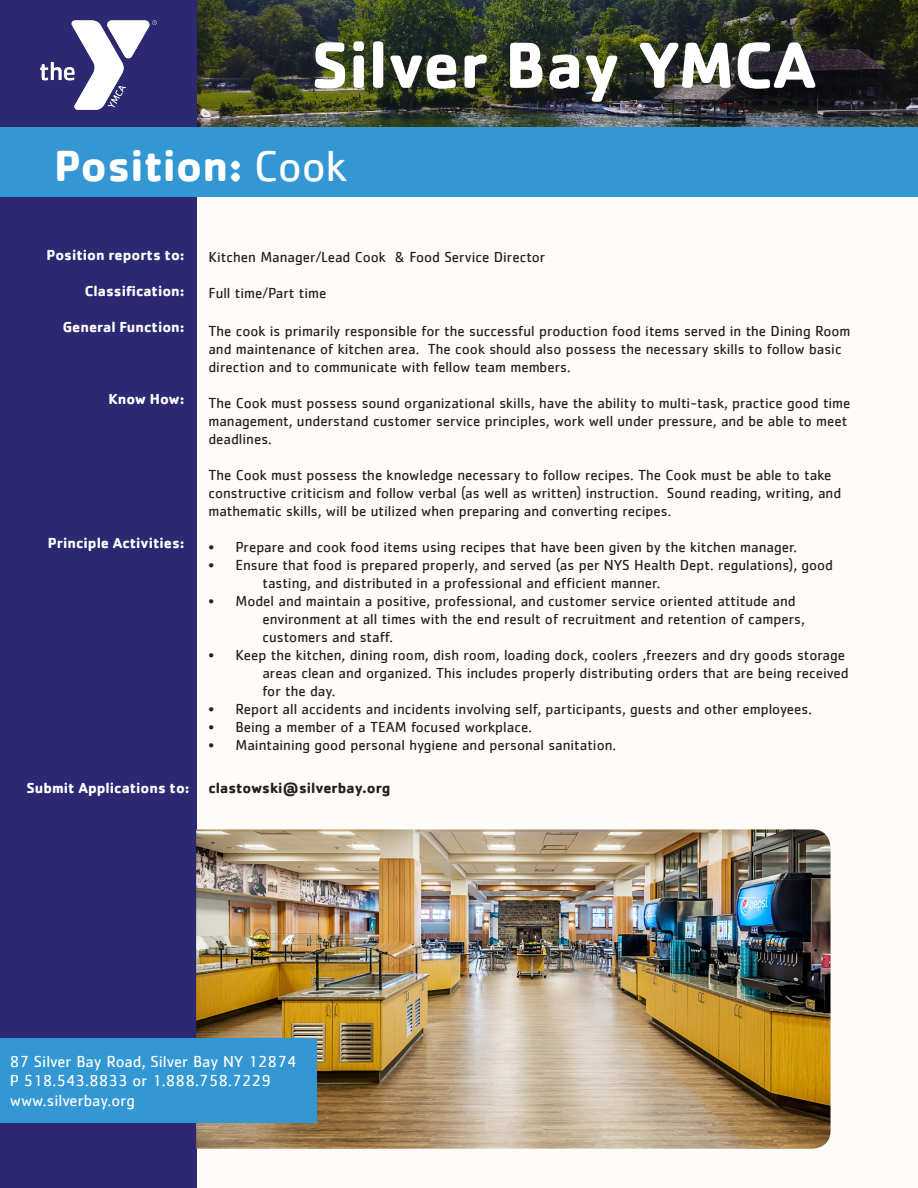
<style>
.page{position:relative;width:918px;height:1188px;background:#fff}
.page>*{position:absolute;margin:0;border:0;box-sizing:border-box;transform-origin:0 0}
.t1{font:700 67.5px "Cachet";color:#fff}
.t2{font:700 45px "Cachet";color:#fff}
.t3{font:16.5px "Cachet";color:#fff}
.t4{font:15px/18px "Cachet";color:#231f20}
.t5{font:700 15px "Cachet";color:#fff}
.t6{font:700 15px "Cachet";color:#231f20}
.s1{font-weight:400}
</style>
<div class="page">
<img style="left:196px;top:0;width:722px;height:127px">
<div style="left:0;top:0;width:196px;height:1188px;background:#2c2872"></div>
<div style="left:0;top:127px;width:918px;height:70px;background:#3297d3"></div>
<img style="left:196px;top:829px;width:635px;height:320px">
<div style="left:0;top:1038px;width:316px;height:85px;background:#3297d3"></div>
<img style="left:40px;top:20px;width:117px;height:90px">
<p class="t1" style="left:311px;top:21px;width:507px">Silver Bay YMCA</p>
<p class="t2" style="left:54px;top:137px;width:294px">Position: <span class="s1">Cook</span></p>
<p class="t5" style="left:47px;top:246px;width:140px">Position reports to:</p>
<p class="t5" style="left:85px;top:282px;width:101px">Classification:</p>
<p class="t5" style="left:63px;top:318px;width:123px">General Function:</p>
<p class="t5" style="left:109px;top:390px;width:78px">Know How:</p>
<p class="t5" style="left:48px;top:534px;width:138px">Principle Activities:</p>
<p class="t5" style="left:26px;top:779px;width:165px">Submit Applications to:</p>
<p class="t4" style="left:208px;top:248px;width:339px">Kitchen Manager/Lead Cook &amp; Food Service Director</p>
<p class="t4" style="left:208px;top:284px;width:119px">Full time/Part time</p>
<p class="t4" style="left:208px;top:321px;width:644px">The cook is primarily responsible for the successful production food items served in the Dining Room and maintenance of kitchen area. The cook should also possess the necessary skills to follow basic direction and to communicate with fellow team members.</p>
<p class="t4" style="left:208px;top:393px;width:644px">The Cook must possess sound organizational skills, have the ability to multi-task, practice good time management, understand customer service principles, work well under pressure, and be able to meet deadlines.</p>
<p class="t4" style="left:208px;top:465px;width:634px">The Cook must possess the knowledge necessary to follow recipes. The Cook must be able to take constructive criticism and follow verbal (as well as written) instruction. Sound reading, writing, and mathematic skills, will be utilized when preparing and converting recipes.</p>
<p class="t4" style="left:208px;top:537px;width:590px">• Prepare and cook food items using recipes that have been given by the kitchen manager.</p>
<p class="t4" style="left:262px;top:555px;width:572px;text-indent:-54px">• Ensure that food is prepared properly, and served (as per NYS Health Dept. regulations), good tasting, and distributed in a professional and efficient manner.</p>
<p class="t4" style="left:262px;top:591px;width:544px;text-indent:-54px">• Model and maintain a positive, professional, and customer service oriented attitude and environment at all times with the end result of recruitment and retention of campers, customers and staff.</p>
<p class="t4" style="left:262px;top:645px;width:588px;text-indent:-54px">• Keep the kitchen, dining room, dish room, loading dock, coolers ,freezers and dry goods storage areas clean and organized. This includes properly distributing orders that are being received for the day.</p>
<p class="t4" style="left:208px;top:699px;width:605px">• Report all accidents and incidents involving self, participants, guests and other employees.</p>
<p class="t4" style="left:208px;top:717px;width:325px">• Being a member of a TEAM focused workplace.</p>
<p class="t4" style="left:208px;top:735px;width:409px">• Maintaining good personal hygiene and personal sanitation.</p>
<p class="t6" style="left:208px;top:778px;width:184px">clastowski@silverbay.org</p>
<p class="t3" style="left:10px;top:1051px;width:288px">87 Silver Bay Road, Silver Bay NY 12874</p>
<p class="t3" style="left:10px;top:1071px;width:263px">P 518.543.8833 or 1.888.758.7229</p>
<p class="t3" style="left:10px;top:1091px;width:127px">www.silverbay.org</p>
</div>
